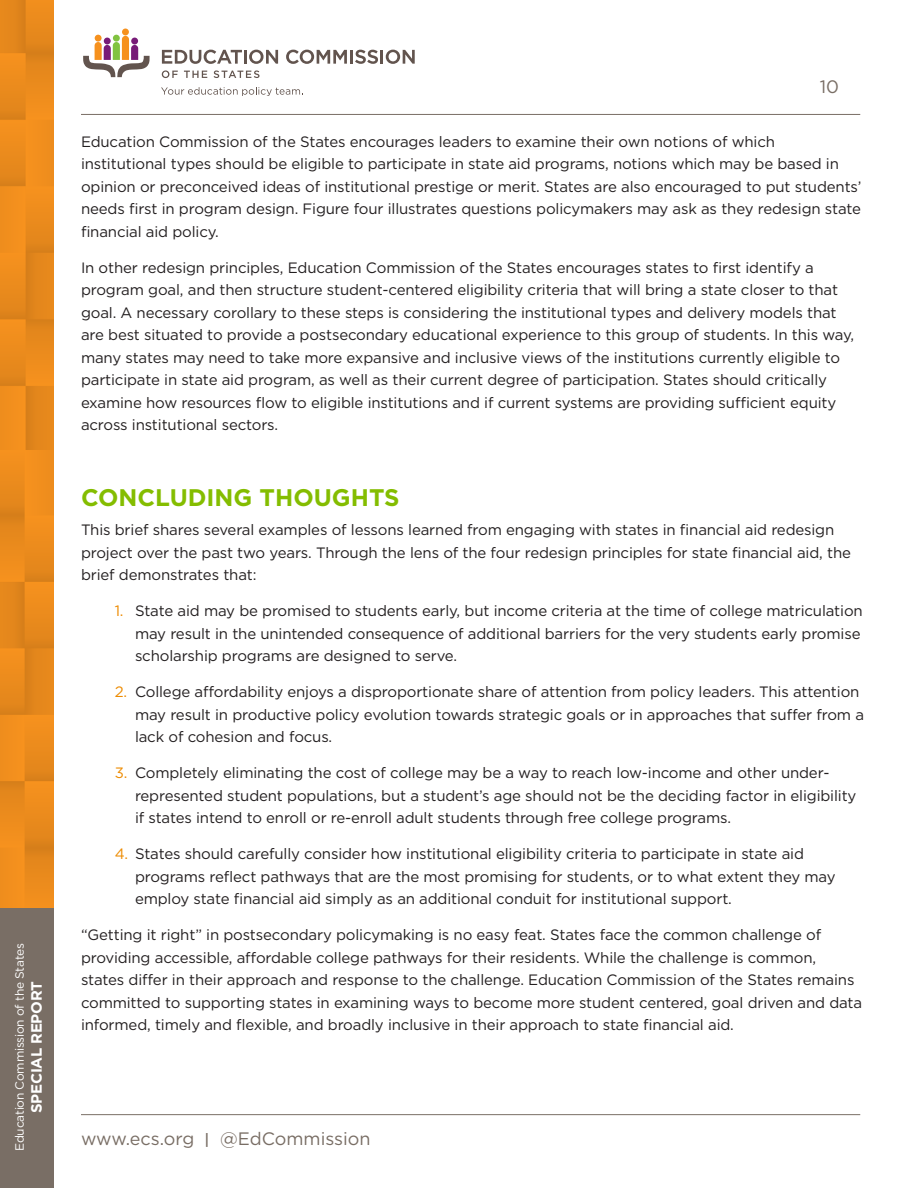
<style>
.page{position:relative;width:918px;height:1188px;background:#fff}
.page>*{position:absolute;margin:0;border:0;box-sizing:border-box;transform-origin:0 0}
.HED-green{font:700 24px "Gotham";color:#84bd00}
.t1{font:18px "Gotham";color:#796e65}
.BODY_10_15{font:15px/22.5px "Gotham";letter-spacing:-.01em;color:#231f20}
.t2{font:700 15px "Gotham";letter-spacing:-.02em;color:#fff}
.t3{font:12px "Gotham";letter-spacing:-.02em;color:#fff}
.s1{color:#ed8b00}
.s2{font-weight:500;font-size:15px}
</style>
<div class="page">
<hr style="left:81px;top:1114px;width:779px;height:1px;background:#796e65">
<hr style="left:81px;top:114px;width:779px;height:1px;background:#796e65">
<div style="left:95px;top:35px;width:7px;height:7px;background:#f6911e;border-radius:50%"></div>
<div style="left:122px;top:29px;width:7px;height:6px;background:#f6911e;border-radius:50%"></div>
<div style="left:113px;top:35px;width:7px;height:7px;background:#81c340;border-radius:50%"></div>
<svg style="left:83px;top:36px;width:67px;height:41px"></svg>
<svg style="left:161px;top:87px;width:142px;height:9px"></svg>
<svg style="left:162px;top:50px;width:80px;height:14px"></svg>
<hr style="left:244px;top:50px;width:3px;height:14px;background:#62544e">
<svg style="left:249px;top:50px;width:29px;height:14px"></svg>
<svg style="left:286px;top:50px;width:61px;height:14px"></svg>
<hr style="left:350px;top:50px;width:3px;height:14px;background:#62544e">
<svg style="left:355px;top:50px;width:60px;height:14px"></svg>
<svg style="left:162px;top:70px;width:16px;height:8px"></svg>
<svg style="left:184px;top:71px;width:23px;height:7px"></svg>
<svg style="left:214px;top:70px;width:46px;height:8px"></svg>
<img style="left:0;top:0;width:54px;height:451px">
<div style="left:0;top:908px;width:54px;height:280px;background:#796e65"></div>
<img style="left:0;top:451px;width:54px;height:457px">
<p class="t3" style="left:12px;top:1151px;width:209px;rotate:-90deg">Education Commission of the States</p>
<p class="t2" style="left:26px;top:1113px;width:133px;rotate:-90deg">SPECIAL REPORT</p>
<p class="t1" style="left:820px;top:75px;width:21px">10</p>
<p class="BODY_10_15" style="left:81px;top:130px;width:782px">Education Commission of the States encourages leaders to examine their own notions of which institutional types should be eligible to participate in state aid programs, notions which may be based in opinion or preconceived ideas of institutional prestige or merit. States are also encouraged to put students’ needs first in program design. Figure four illustrates questions policymakers may ask as they redesign state financial aid policy.</p>
<p class="BODY_10_15" style="left:81px;top:256px;width:775px">In other redesign principles, Education Commission of the States encourages states to first identify a program goal, and then structure student-centered eligibility criteria that will bring a state closer to that goal. A necessary corollary to these steps is considering the institutional types and delivery models that are best situated to provide a postsecondary educational experience to this group of students. In this way, many states may need to take more expansive and inclusive views of the institutions currently eligible to participate in state aid program, as well as their current degree of participation. States should critically examine how resources flow to eligible institutions and if current systems are providing sufficient equity across institutional sectors.</p>
<p class="HED-green" style="left:81px;top:482px;width:320px">CONCLUDING THOUGHTS</p>
<p class="BODY_10_15" style="left:81px;top:519px;width:771px">This brief shares several examples of lessons learned from engaging with states in financial aid redesign project over the past two years. Through the lens of the four redesign principles for state financial aid, the brief demonstrates that:</p>
<p class="BODY_10_15" style="left:135px;top:600px;width:729px;text-indent:-20px"><span class="s1">1.</span> State aid may be promised to students early, but income criteria at the time of college matriculation may result in the unintended consequence of additional barriers for the very students early promise scholarship programs are designed to serve.</p>
<p class="BODY_10_15" style="left:135px;top:681px;width:731px;text-indent:-20px"><span class="s1">2.</span> College affordability enjoys a disproportionate share of attention from policy leaders. This attention may result in productive policy evolution towards strategic goals or in approaches that suffer from a lack of cohesion and focus.</p>
<p class="BODY_10_15" style="left:135px;top:762px;width:723px;text-indent:-20px"><span class="s1">3.</span> Completely eliminating the cost of college may be a way to reach low-income and other under&shy;represented student populations, but a student’s age should not be the deciding factor in eligibility if states intend to enroll or re-enroll adult students through free college programs.</p>
<p class="BODY_10_15" style="left:135px;top:843px;width:702px;text-indent:-20px"><span class="s1">4.</span> States should carefully consider how institutional eligibility criteria to participate in state aid programs reflect pathways that are the most promising for students, or to what extent they may employ state financial aid simply as an additional conduit for institutional support.</p>
<p class="BODY_10_15" style="left:81px;top:924px;width:783px">“Getting it right” in postsecondary policymaking is no easy feat. States face the common challenge of providing accessible, affordable college pathways for their residents. While the challenge is common, states differ in their approach and response to the challenge. Education Commission of the States remains committed to supporting states in examining ways to become more student centered, goal driven and data informed, timely and flexible, and broadly inclusive in their approach to state financial aid.</p>
<p class="t1" style="left:81px;top:1127px;width:291px">www.ecs.org <span class="s2">|</span> @EdCommission</p>
</div>
